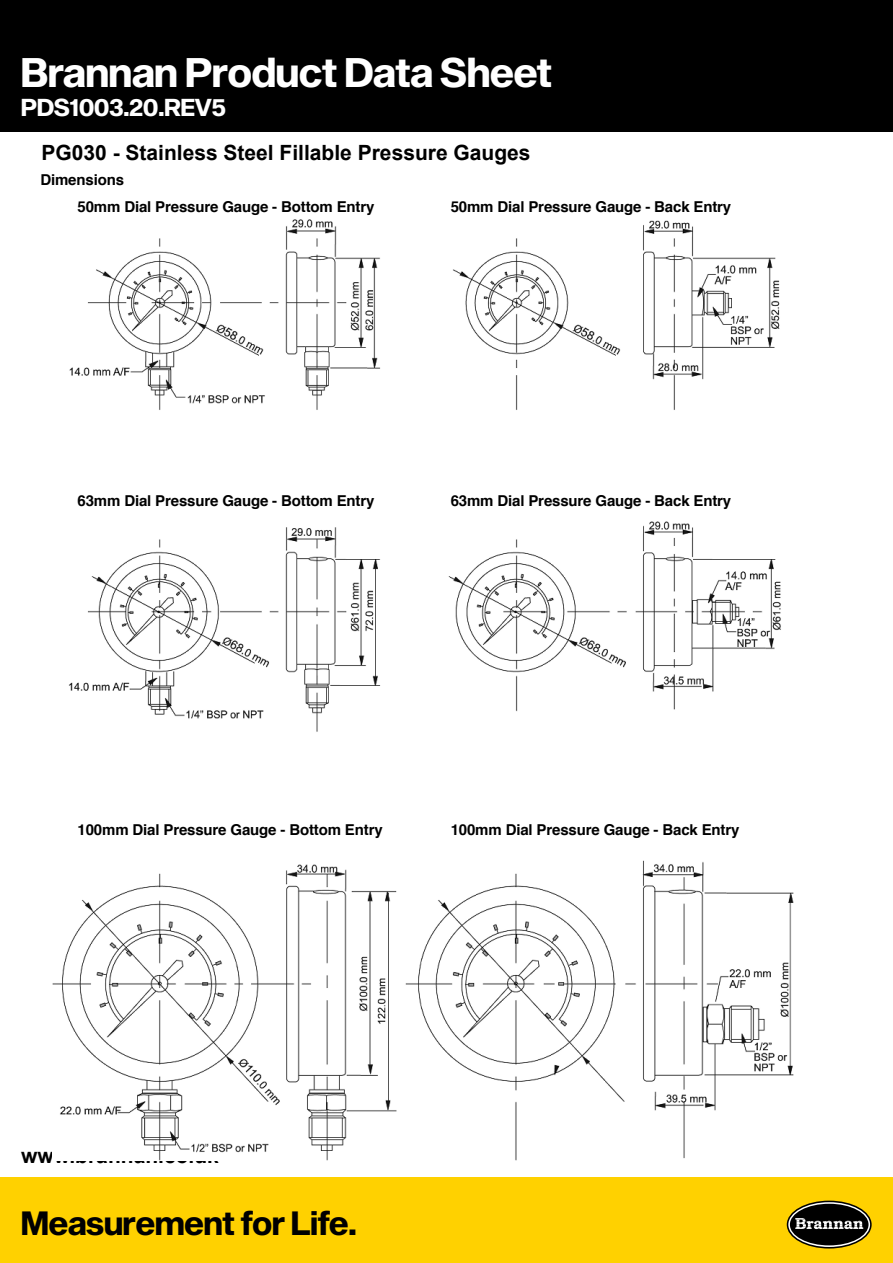
<style>
.page{position:relative;width:893px;height:1263px;background:#fff}
.page>*{position:absolute;margin:0;border:0;box-sizing:border-box;transform-origin:0 0}
.t1{font:40.5px "Sequel Sans Bold Disp";color:#fff}
.t2{font:33px "Sequel Sans Bold Disp";color:#000}
.t3{font:24px "Sequel Sans Bold Disp";color:#fff}
.t4{font:700 21px "Arial";color:#000}
.t5{font:700 15px/26.5px "Helvetica";letter-spacing:-.01em;color:#000}
</style>
<div class="page">
<div style="left:0;top:0;width:893px;height:132px;background:#000"></div>
<div style="left:0;top:1178px;width:893px;height:85px;background:#ffd100"></div>
<svg style="left:787px;top:1201px;width:84px;height:47px"></svg>
<div style="left:787px;top:1200px;width:85px;height:48px;border:2px solid #000;border-radius:50%"></div>
<div style="left:790px;top:1204px;width:78px;height:41px;background:#000;border-radius:50%"></div>
<svg style="left:795px;top:1218px;width:68px;height:11px"></svg>
<img style="left:52px;top:219px;width:742px;height:941px">
<div style="left:78px;top:491px;width:314px;height:21px;background:#fff"></div>
<div style="left:78px;top:819px;width:314px;height:21px;background:#fff"></div>
<div style="left:451px;top:491px;width:314px;height:21px;background:#fff"></div>
<div style="left:451px;top:819px;width:314px;height:21px;background:#fff"></div>
<h1 class="t1" style="left:21px;top:44px;width:532px">Brannan Product Data Sheet</h1>
<h3 class="t3" style="left:21px;top:90px;width:206px">PDS1003.20.REV5</h3>
<h3 class="t4" style="left:41px;top:138px;width:491px">PG030 - Stainless Steel Fillable Pressure Gauges</h3>
<p class="t5" style="left:78px;top:167px;width:298px;text-indent:-37px">Dimensions<br>50mm Dial Pressure Gauge - Bottom Entry</p>
<p class="t5" style="left:451px;top:194px;width:282px">50mm Dial Pressure Gauge - Back Entry</p>
<p class="t5" style="left:78px;top:489px;width:298px">63mm Dial Pressure Gauge - Bottom Entry</p>
<p class="t5" style="left:451px;top:489px;width:282px">63mm Dial Pressure Gauge - Back Entry</p>
<p class="t5" style="left:78px;top:817px;width:307px">100mm Dial Pressure Gauge - Bottom Entry</p>
<p class="t5" style="left:451px;top:817px;width:290px">100mm Dial Pressure Gauge - Back Entry</p>
<h3 class="t4" style="left:21px;top:1141px;width:199px">www.brannan.co.uk</h3>
<h2 class="t2" style="left:21px;top:1199px;width:337px">Measurement for Life.</h2>
</div>
